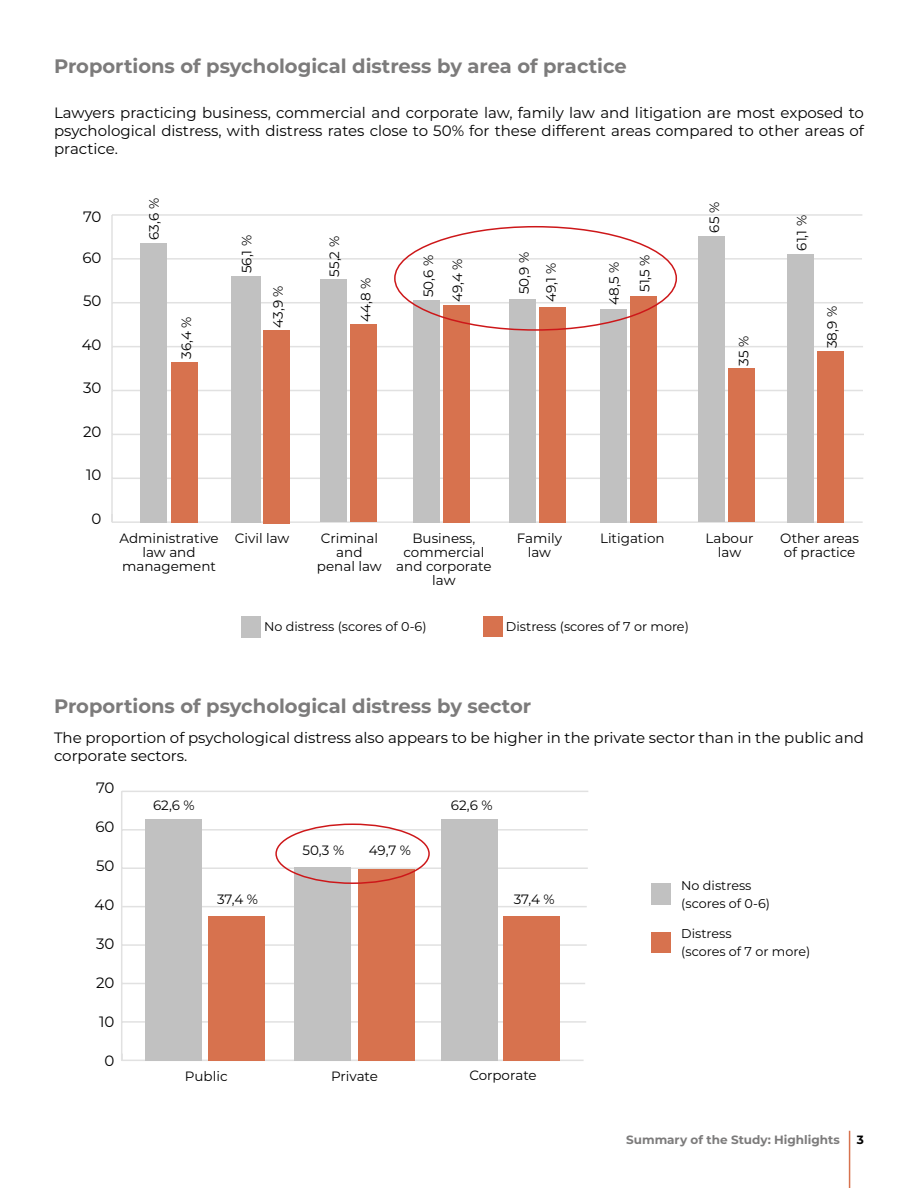
<style>
.page{position:relative;width:918px;height:1188px;background:#fff}
.page>*{position:absolute;margin:0;border:0;box-sizing:border-box;transform-origin:0 0}
.Soustitre{font:700 19.5px "Montserrat";color:#7c7b7b}
.t1{font:15px/18px "Montserrat";color:#000;text-align:justify}
.t2{font:13.5px/14.2px "Montserrat";color:#000;text-align:center}
.t3{font:12.75px/18px "Montserrat";color:#000}
.t4{font:700 12px "Montserrat";color:#7c7b7b}
.t5{font:700 12px "Montserrat";color:#000}
</style>
<div class="page">
<hr style="left:111px;top:215px;width:2px;height:307px;background:#e1e1e1">
<hr style="left:112px;top:521px;width:751px;height:2px;background:#e1e1e1">
<hr style="left:112px;top:478px;width:751px;height:1px;background:#e1e1e1">
<hr style="left:112px;top:434px;width:752px;height:1px;background:#e1e1e1">
<hr style="left:112px;top:390px;width:751px;height:1px;background:#e1e1e1">
<hr style="left:112px;top:346px;width:751px;height:1px;background:#e1e1e1">
<hr style="left:112px;top:302px;width:751px;height:1px;background:#e1e1e1">
<hr style="left:112px;top:258px;width:750px;height:2px;background:#e1e1e1">
<hr style="left:112px;top:214px;width:750px;height:2px;background:#e1e1e1">
<div style="left:817px;top:351px;width:27px;height:172px;background:#d7724e"></div>
<div style="left:787px;top:254px;width:27px;height:269px;background:#c1c1c1"></div>
<div style="left:728px;top:368px;width:27px;height:154px;background:#d7724e"></div>
<div style="left:698px;top:236px;width:27px;height:286px;background:#c1c1c1"></div>
<div style="left:630px;top:296px;width:27px;height:227px;background:#d7724e"></div>
<div style="left:600px;top:309px;width:27px;height:214px;background:#c1c1c1"></div>
<div style="left:539px;top:307px;width:27px;height:216px;background:#d7724e"></div>
<div style="left:509px;top:299px;width:27px;height:224px;background:#c1c1c1"></div>
<div style="left:443px;top:306px;width:27px;height:217px;background:#d7724e"></div>
<div style="left:413px;top:300px;width:27px;height:223px;background:#c1c1c1"></div>
<div style="left:350px;top:325px;width:27px;height:197px;background:#d7724e"></div>
<div style="left:320px;top:279px;width:27px;height:243px;background:#c1c1c1"></div>
<div style="left:263px;top:330px;width:27px;height:193px;background:#d7724e"></div>
<div style="left:231px;top:276px;width:29px;height:247px;background:#c1c1c1"></div>
<div style="left:171px;top:362px;width:27px;height:161px;background:#d7724e"></div>
<div style="left:140px;top:243px;width:27px;height:280px;background:#c1c1c1"></div>
<div style="left:241px;top:616px;width:20px;height:21px;background:#c1c1c1"></div>
<div style="left:483px;top:616px;width:20px;height:21px;background:#d7724e"></div>
<hr style="left:121px;top:791px;width:1px;height:269px;background:#e1e1e1">
<hr style="left:122px;top:1060px;width:462px;height:1px;background:#e1e1e1">
<hr style="left:122px;top:1021px;width:464px;height:2px;background:#e1e1e1">
<hr style="left:122px;top:983px;width:463px;height:1px;background:#e1e1e1">
<hr style="left:122px;top:944px;width:465px;height:2px;background:#e1e1e1">
<hr style="left:123px;top:906px;width:464px;height:1px;background:#e1e1e1">
<hr style="left:122px;top:867px;width:466px;height:2px;background:#e1e1e1">
<hr style="left:122px;top:829px;width:466px;height:2px;background:#e1e1e1">
<hr style="left:122px;top:791px;width:466px;height:1px;background:#e1e1e1">
<div style="left:504px;top:916px;width:56px;height:144px;background:#d7724e"></div>
<div style="left:441px;top:819px;width:56px;height:241px;background:#c1c1c1"></div>
<div style="left:358px;top:870px;width:56px;height:191px;background:#d7724e"></div>
<div style="left:294px;top:867px;width:56px;height:194px;background:#c1c1c1"></div>
<div style="left:208px;top:917px;width:56px;height:144px;background:#d7724e"></div>
<div style="left:145px;top:819px;width:56px;height:242px;background:#c1c1c1"></div>
<div style="left:651px;top:884px;width:20px;height:21px;background:#c1c1c1"></div>
<div style="left:651px;top:932px;width:19px;height:21px;background:#d7724e"></div>
<hr style="left:849px;top:1131px;width:1px;height:57px;background:#d7724e">
<div style="left:275px;top:824px;width:155px;height:60px;border:2px solid #cd1719;border-radius:50%"></div>
<p class="Soustitre" style="left:54px;top:52px;width:574px">Proportions of psychological distress by area of practice</p>
<p class="t1" style="left:54px;top:103px;width:812px">Lawyers practicing business, commercial and corporate law, family law and litigation are most exposed to psychological distress, with distress rates close to 50% for these different areas compared to other areas of practice.</p>
<p class="t1" style="left:83px;top:207px;width:20px">70</p>
<p class="t1" style="left:82px;top:248px;width:21px">60</p>
<p class="t1" style="left:83px;top:291px;width:20px">50</p>
<p class="t1" style="left:82px;top:335px;width:21px">40</p>
<p class="t1" style="left:83px;top:378px;width:20px">30</p>
<p class="t1" style="left:83px;top:422px;width:20px">20</p>
<p class="t1" style="left:86px;top:465px;width:17px">10</p>
<p class="t1" style="left:92px;top:509px;width:11px">0</p>
<p class="t2" style="left:146px;top:240px;width:43px;rotate:-90deg">63,6 %</p>
<p class="t2" style="left:179px;top:359px;width:44px;rotate:-90deg">36,4 %</p>
<p class="t2" style="left:239px;top:273px;width:40px;rotate:-90deg">56,1 %</p>
<p class="t2" style="left:271px;top:328px;width:44px;rotate:-90deg">43,9 %</p>
<p class="t2" style="left:327px;top:277px;width:42px;rotate:-90deg">55,2 %</p>
<p class="t2" style="left:358px;top:322px;width:46px;rotate:-90deg">44,8 %</p>
<p class="t2" style="left:516px;top:294px;width:44px;rotate:-90deg">50,9 %</p>
<p class="t2" style="left:606px;top:305px;width:45px;rotate:-90deg">48,5 %</p>
<p class="t2" style="left:637px;top:292px;width:39px;rotate:-90deg">51,5 %</p>
<p class="t2" style="left:421px;top:297px;width:44px;rotate:-90deg">50,6 %</p>
<p class="t2" style="left:450px;top:302px;width:45px;rotate:-90deg">49,4 %</p>
<p class="t2" style="left:543px;top:302px;width:41px;rotate:-90deg">49,1 %</p>
<p class="t2" style="left:707px;top:233px;width:32px;rotate:-90deg">65 %</p>
<p class="t2" style="left:736px;top:366px;width:31px;rotate:-90deg">35 %</p>
<p class="t2" style="left:794px;top:251px;width:37px;rotate:-90deg">61,1 %</p>
<p class="t2" style="left:824px;top:348px;width:44px;rotate:-90deg">38,9 %</p>
<p class="t2" style="left:119px;top:530px;width:101px">Administrative law and management</p>
<p class="t2" style="left:235px;top:530px;width:56px">Civil law</p>
<p class="t2" style="left:317px;top:530px;width:66px">Criminal and penal law</p>
<p class="t2" style="left:396px;top:530px;width:97px">Business, commercial and corporate law</p>
<p class="t2" style="left:517px;top:530px;width:47px">Family law</p>
<p class="t2" style="left:600px;top:530px;width:66px">Litigation</p>
<p class="t2" style="left:706px;top:530px;width:50px">Labour law</p>
<p class="t2" style="left:780px;top:530px;width:80px;text-align:left">Other areas of practice</p>
<p class="t3" style="left:264px;top:617px;width:164px">No distress (scores of 0-6)</p>
<p class="t3" style="left:506px;top:617px;width:184px">Distress (scores of 7 or more)</p>
<p class="Soustitre" style="left:54px;top:692px;width:479px">Proportions of psychological distress by sector</p>
<p class="t1" style="left:54px;top:729px;width:812px">The proportion of psychological distress also appears to be higher in the private sector than in the public and corporate sectors.</p>
<p class="t1" style="left:96px;top:778px;width:20px">70</p>
<p class="t1" style="left:95px;top:817px;width:21px">60</p>
<p class="t1" style="left:96px;top:856px;width:20px">50</p>
<p class="t1" style="left:95px;top:895px;width:21px">40</p>
<p class="t1" style="left:96px;top:934px;width:20px">30</p>
<p class="t1" style="left:96px;top:973px;width:20px">20</p>
<p class="t1" style="left:99px;top:1012px;width:17px">10</p>
<p class="t1" style="left:105px;top:1051px;width:11px">0</p>
<p class="t2" style="left:153px;top:798px;width:43px">62,6 %</p>
<p class="t2" style="left:217px;top:892px;width:43px">37,4 %</p>
<p class="t2" style="left:303px;top:843px;width:43px">50,3 %</p>
<p class="t2" style="left:369px;top:843px;width:44px">49,7 %</p>
<p class="t2" style="left:451px;top:798px;width:43px">62,6 %</p>
<p class="t2" style="left:514px;top:892px;width:43px">37,4 %</p>
<p class="t2" style="left:185px;top:1069px;width:44px">Public</p>
<p class="t2" style="left:331px;top:1069px;width:48px">Private</p>
<p class="t2" style="left:469px;top:1068px;width:69px">Corporate</p>
<p class="t3" style="left:681px;top:876px;width:90px">No distress (scores of 0-6)</p>
<p class="t3" style="left:681px;top:924px;width:131px">Distress<br>(scores of 7 or more)</p>
<p class="t4" style="left:626px;top:1131px;width:215px">Summary of the Study: Highlights</p>
<p class="t5" style="left:857px;top:1131px;width:9px">3</p>
</div>
